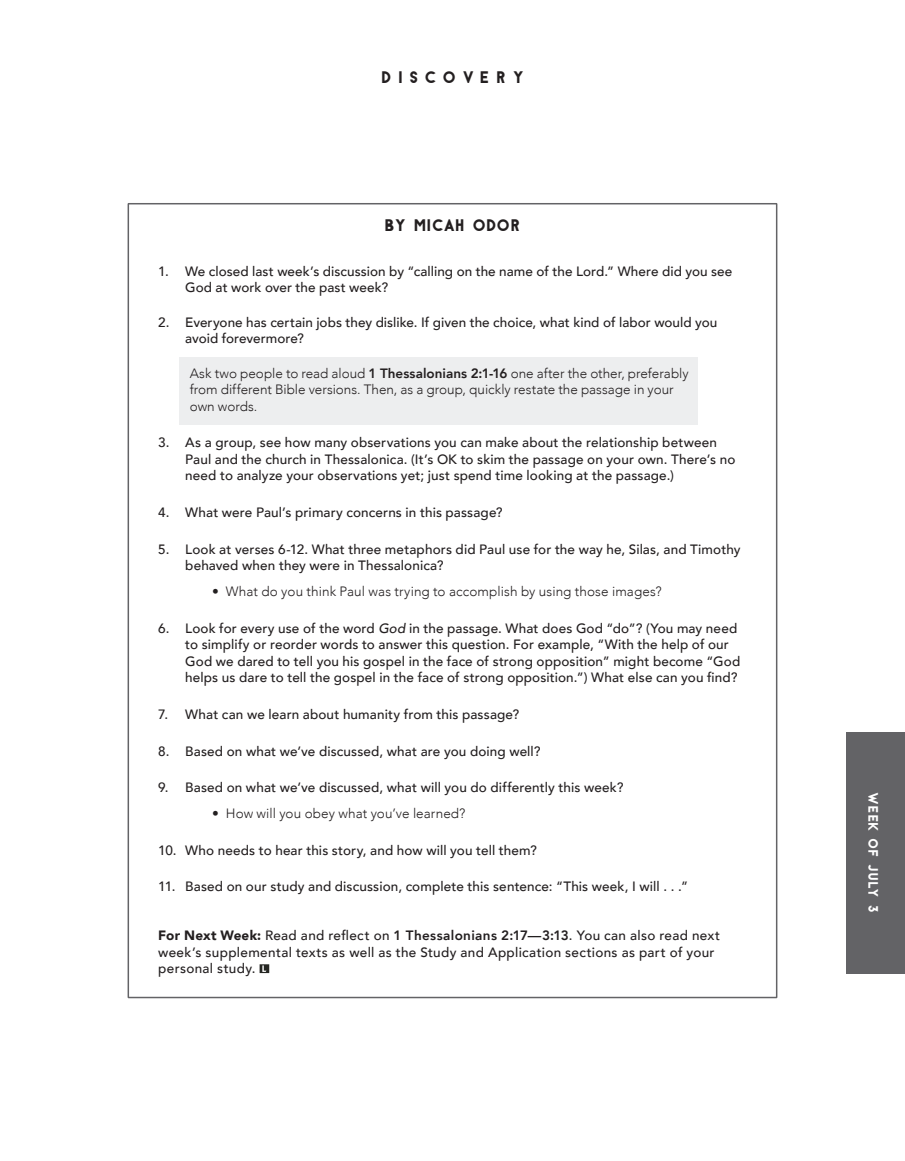
<style>
.page{position:relative;width:905px;height:1161px;background:#fff}
.page>*{position:absolute;margin:0;border:0;box-sizing:border-box;transform-origin:0 0}
.t1{font:15px "Antraste";color:#231f20}
.t2{font:15px "Antraste";letter-spacing:.4em;color:#231f20}
.t3{font:500 13.5px/16.5px "Avenir";letter-spacing:.01em;color:#231f20}
.t4{font:300 13.5px/16.5px "Avenir";color:#231f20}
.t5{font:12.3px "Antraste";color:#fff}
.s1{font-weight:800}
.s2{font-style:italic}
.s3{font-weight:900}
</style>
<div class="page">
<div style="left:128px;top:203px;width:649px;height:795px;background:#fff;border:2px solid #636366"></div>
<div style="left:179px;top:357px;width:518px;height:67px;background:#edeeef"></div>
<svg style="left:259px;top:964px;width:10px;height:9px"></svg>
<div style="left:846px;top:732px;width:58px;height:241px;background:#636366"></div>
<p class="t2" style="left:381px;top:68px;width:145px">DISCOVERY</p>
<p class="t1" style="left:384px;top:215px;width:138px">by MicAh ODOR</p>
<p class="t3" style="left:185px;top:262px;width:548px;text-indent:-27px">1. We closed last week’s discussion by “calling on the name of the Lord.” Where did you see<br>God at work over the past week?</p>
<p class="t3" style="left:185px;top:313px;width:533px;text-indent:-27px">2. Everyone has certain jobs they dislike. If given the choice, what kind of labor would you avoid forevermore?</p>
<p class="t4" style="left:190px;top:365px;width:500px">Ask two people to read aloud <span class="s1">1 Thessalonians 2:1-16</span> one after the other, preferably from different Bible versions. Then, as a group, quickly restate the passage in your own words.</p>
<p class="t3" style="left:185px;top:434px;width:551px;text-indent:-27px">3. As a group, see how many observations you can make about the relationship between<br>Paul and the church in Thessalonica. (It’s OK to skim the passage on your own. There’s no need to analyze your observations yet; just spend time looking at the passage.)</p>
<p class="t3" style="left:158px;top:503px;width:346px">4. What were Paul’s primary concerns in this passage?</p>
<p class="t3" style="left:185px;top:540px;width:556px;text-indent:-27px">5. Look at verses 6-12. What three metaphors did Paul use for the way he, Silas, and Timothy behaved when they were in Thessalonica?</p>
<p class="t4" style="left:212px;top:583px;width:451px">• What do you think Paul was trying to accomplish by using those images?</p>
<p class="t3" style="left:185px;top:619px;width:556px;text-indent:-27px">6. Look for every use of the word <span class="s2">God</span> in the passage. What does God “do”? (You may need to simplify or reorder words to answer this question. For example, “With the help of our God we dared to tell you his gospel in the face of strong opposition” might become “God helps us dare to tell the gospel in the face of strong opposition.”) What else can you find?</p>
<p class="t3" style="left:158px;top:705px;width:362px">7. What can we learn about humanity from this passage?</p>
<p class="t3" style="left:158px;top:742px;width:384px">8. Based on what we’ve discussed, what are you doing well?</p>
<p class="t3" style="left:158px;top:779px;width:467px">9. Based on what we’ve discussed, what will you do differently this week?</p>
<p class="t4" style="left:212px;top:805px;width:255px">• How will you obey what you’ve learned?</p>
<p class="t3" style="left:158px;top:841px;width:380px">10. Who needs to hear this story, and how will you tell them?</p>
<p class="t3" style="left:158px;top:878px;width:531px">11. Based on our study and discussion, complete this sentence: “This week, I will . . .”</p>
<p class="t3" style="left:158px;top:926px;width:563px"><span class="s3">For Next Week:</span> Read and reflect on <span class="s1">1 Thessalonians 2:17—3:13</span>. You can also read next week’s supplemental texts as well as the Study and Application sections as part of your personal study.</p>
<p class="t5" style="left:881px;top:792px;width:122px;rotate:90deg">WEEK OF JULY 3</p>
</div>
